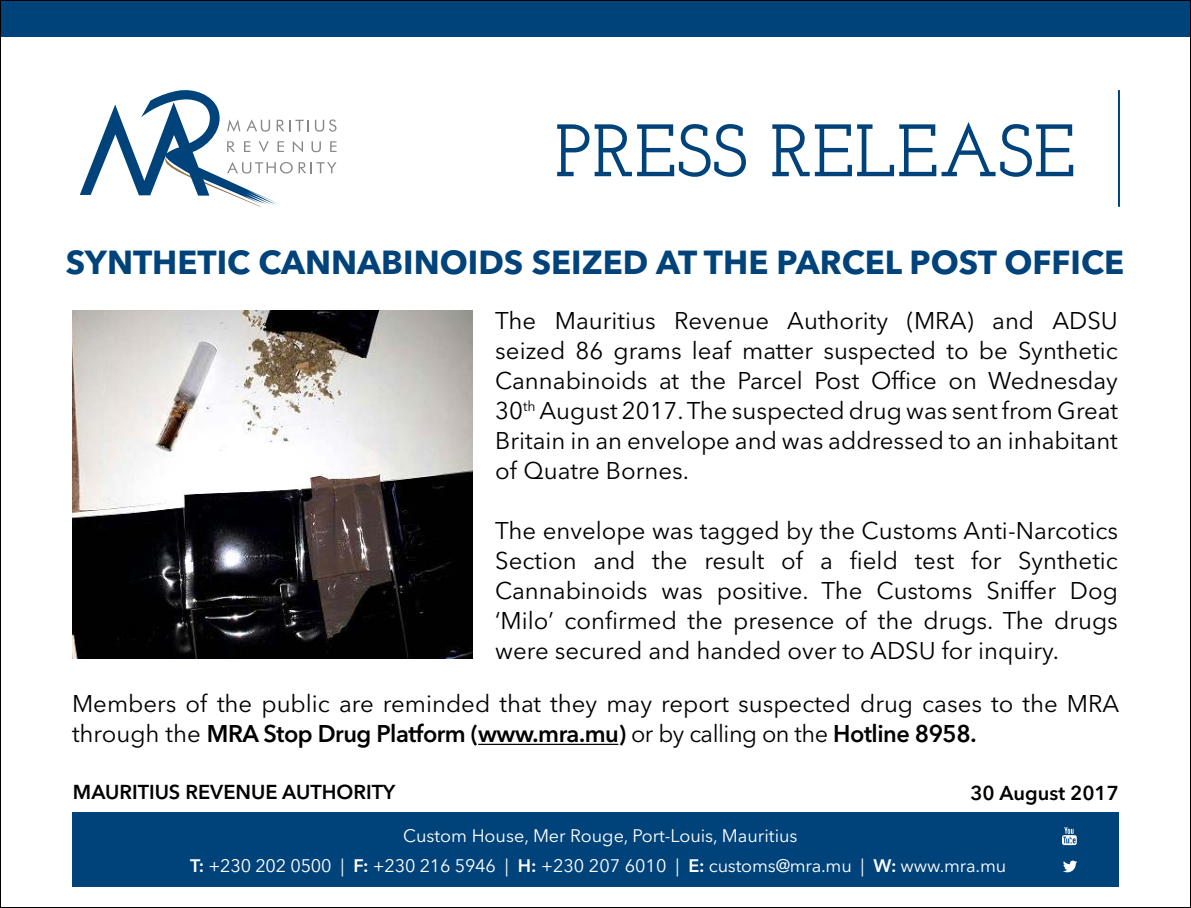
<style>
.page{position:relative;width:1191px;height:908px;background:#fff}
.page>*{position:absolute;margin:0;border:0;box-sizing:border-box;transform-origin:0 0}
.t1{font:600 74px "Josefin Slab";color:#00437b}
.t2{font:700 33px "Avenir Next LT Pro";color:#00437b}
.t3{font:24px/30px "Avenir Next LT Pro";color:#000;text-align:justify}
.t4{font:600 20px "Avenir Next LT Pro";color:#000}
.t5{font:18px/30px "Avenir Next LT Pro";color:#fff;text-align:center}
.s1{font-weight:600}
</style>
<div class="page">
<div style="left:0;top:0;width:1191px;height:36px;background:#00437b"></div>
<hr style="left:478px;top:743px;width:140px;height:1px;background:#000">
<hr style="left:1118px;top:90px;width:2px;height:117px;background:#00437b">
<div style="left:72px;top:812px;width:1046px;height:74px;background:#00437b"></div>
<svg style="left:80px;top:90px;width:256px;height:117px"></svg>
<img style="left:72px;top:310px;width:401px;height:348px">
<svg style="left:1063px;top:860px;width:14px;height:11px"></svg>
<svg style="left:1062px;top:827px;width:14px;height:17px"></svg>
<h1 class="t1" style="left:554px;top:107px;width:523px">PRESS RELEASE</h1>
<h2 class="t2" style="left:66px;top:242px;width:1059px">SYNTHETIC CANNABINOIDS SEIZED AT THE PARCEL POST OFFICE</h2>
<p class="t3" style="left:495px;top:305px;width:624px">The Mauritius Revenue Authority (MRA) and ADSU seized 86 grams leaf matter suspected to be Synthetic Cannabinoids at the Parcel Post Office on Wednesday 30<sup>th</sup> August 2017. The suspected drug was sent from Great Britain in an envelope and was addressed to an inhabitant of Quatre Bornes.</p>
<p class="t3" style="left:495px;top:515px;width:624px">The envelope was tagged by the Customs Anti-Narcotics Section and the result of a field test for Synthetic Cannabinoids was positive. The Customs Sniffer Dog ‘Milo’ confirmed the presence of the drugs. The drugs were secured and handed over to ADSU for inquiry.</p>
<p class="t3" style="left:72px;top:688px;width:1048px">Members of the public are reminded that they may report suspected drug cases to the MRA through the <span class="s1">MRA Stop Drug Platform (www.mra.mu)</span> or by calling on the <span class="s1">Hotline 8958.</span></p>
<p class="t4" style="left:73px;top:779px;width:324px">MAURITIUS REVENUE AUTHORITY</p>
<p class="t4" style="left:970px;top:780px;width:150px">30 August 2017</p>
<p class="t5" style="left:190px;top:819px;width:817px">Custom House, Mer Rouge, Port-Louis, Mauritius<br><span class="s1">T:</span> +230 202 0500 | <span class="s1">F:</span> +230 216 5946 | <span class="s1">H:</span> +230 207 6010 | <span class="s1">E:</span> customs@mra.mu | <span class="s1">W:</span> www.mra.mu</p>
</div>
